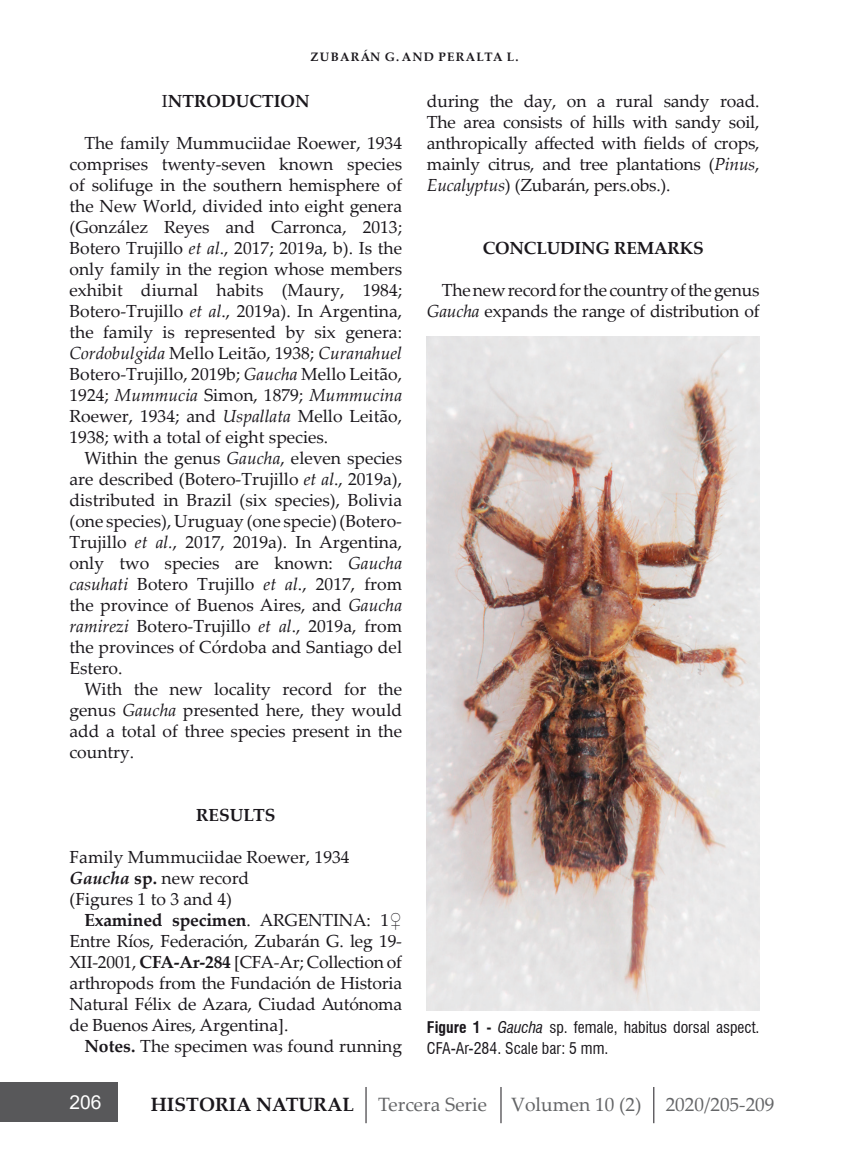
<style>
.page{position:relative;width:844px;height:1166px;background:#fff}
.page>*{position:absolute;margin:0;border:0;box-sizing:border-box;transform-origin:0 0}
.t1{font:19.25px "Palatino Linotype";color:#646567}
.t2{font:19.25px "Arial";color:#fff}
.t3{font:17.5px/21px "Palatino Linotype";color:#1a171c;text-align:justify}
.t4{font:700 17.5px "Palatino Linotype";letter-spacing:-.01em;color:#1a171c}
.t5{font:condensed 15.75px/21px "Swiss 721 BT";color:#1a171c}
.t6{font:700 12.25px "Palatino Linotype";letter-spacing:.1em;color:#1a171c}
.s1{font-weight:400}
.s2{font-style:italic}
.s3{font-weight:700;font-style:italic}
.s4{font-weight:700}
.s5{font-family:"Times New Roman"}
.s6{font-weight:700;color:#1a171c}
</style>
<div class="page">
<div style="left:0;top:1082px;width:118px;height:39px;background:#58585a"></div>
<hr style="left:365px;top:1087px;width:1px;height:36px;background:#1a171c">
<hr style="left:500px;top:1087px;width:1px;height:36px;background:#1a171c">
<hr style="left:653px;top:1087px;width:1px;height:36px;background:#1a171c">
<img style="left:427px;top:336px;width:332px;height:675px">
<p class="t6" style="left:310px;top:49px;width:209px">ZUBARÁN G. AND PERALTA L.</p>
<p class="t4" style="left:162px;top:89px;width:149px"><span class="s1">I</span>NTRODUCTION</p>
<p class="t3" style="left:69px;top:132px;width:334px;text-indent:15px">The family Mummuciidae Roewer, 1934 comprises twenty-seven known species of solifuge in the southern hemisphere of the New World, divided into eight genera (González Reyes and Carronca, 2013; Botero Trujillo <span class="s2">et al</span>., 2017; 2019a, b). Is the only family in the region whose members exhibit diurnal habits (Maury, 1984; Botero-Trujillo <span class="s2">et al</span>., 2019a). In Argentina, the family is represented by six genera:<br><span class="s2">Cordobulgida</span> Mello Leitão, 1938; <span class="s2">Curanahuel </span>Botero-Trujillo, 2019b; <span class="s2">Gaucha</span> Mello Leitão, 1924; <span class="s2">Mummucia</span> Simon, 1879; <span class="s2">Mummucina </span>Roewer, 1934; and <span class="s2">Uspallata</span> Mello Leitão, 1938; with a total of eight species.</p>
<p class="t3" style="left:69px;top:447px;width:334px;text-indent:15px">Within the genus <span class="s2">Gaucha</span>, eleven species are described (Botero-Trujillo <span class="s2">et al</span>., 2019a), distributed in Brazil (six species), Bolivia (one species), Uruguay (one specie) (Botero-Trujillo <span class="s2">et al.</span>, 2017, 2019a). In Argentina, only two species are known: <span class="s2">Gaucha casuhati</span> Botero Trujillo <span class="s2">et al</span>., 2017, from the province of Buenos Aires, and <span class="s2">Gaucha ramirezi</span> Botero-Trujillo <span class="s2">et al</span>., 2019a, from the provinces of Córdoba and Santiago del Estero.</p>
<p class="t3" style="left:69px;top:678px;width:334px;text-indent:15px">With the new locality record for the genus <span class="s2">Gaucha</span> presented here, they would add a total of three species present in the country.</p>
<p class="t4" style="left:196px;top:803px;width:81px">RESULTS</p>
<p class="t3" style="left:69px;top:846px;width:281px;text-align:left">Family Mummuciidae Roewer, 1934<br><span class="s3">Gaucha</span> <span class="s4">sp.</span> new record<br>(Figures 1 to 3 and 4)</p>
<p class="t3" style="left:69px;top:909px;width:334px;text-indent:15px"><span class="s4">Examined specimen</span>. ARGENTINA: 1<span class="s5">♀ </span>Entre Ríos, Federación, Zubarán G. leg 19- XII-2001, <span class="s4">CFA-Ar-284</span> [CFA-Ar; Collection of arthropods from the Fundación de Historia Natural Félix de Azara, Ciudad Autónoma de Buenos Aires, Argentina].</p>
<p class="t3" style="left:84px;top:1035px;width:319px"><span class="s4">Notes.</span> The specimen was found running</p>
<p class="t3" style="left:427px;top:90px;width:334px">during the day, on a rural sandy road.<br>The area consists of hills with sandy soil, anthropically affected with fields of crops, mainly citrus, and tree plantations (<span class="s2">Pinus</span>, <span class="s2">Eucalyptus</span>) (Zubarán, pers.obs.).</p>
<p class="t4" style="left:482px;top:236px;width:222px">CONCLUDING REMARKS</p>
<p class="t3" style="left:427px;top:279px;width:334px;text-align:right">The new record for the country of the genus<br><span class="s2">Gaucha</span> expands the range of distribution of</p>
<p class="t5" style="left:427px;top:1016px;width:334px"><span class="s4">Figure 1 -</span> <span class="s2">Gaucha</span> sp. female, habitus dorsal aspect.<br>CFA-Ar-284. Scale bar: 5 mm.</p>
<p class="t2" style="left:69px;top:1089px;width:34px">206</p>
<p class="t1" style="left:151px;top:1091px;width:625px"><span class="s6">HISTORIA NATURAL</span> Tercera Serie Volumen 10 (2) 2020/205-209</p>
</div>
